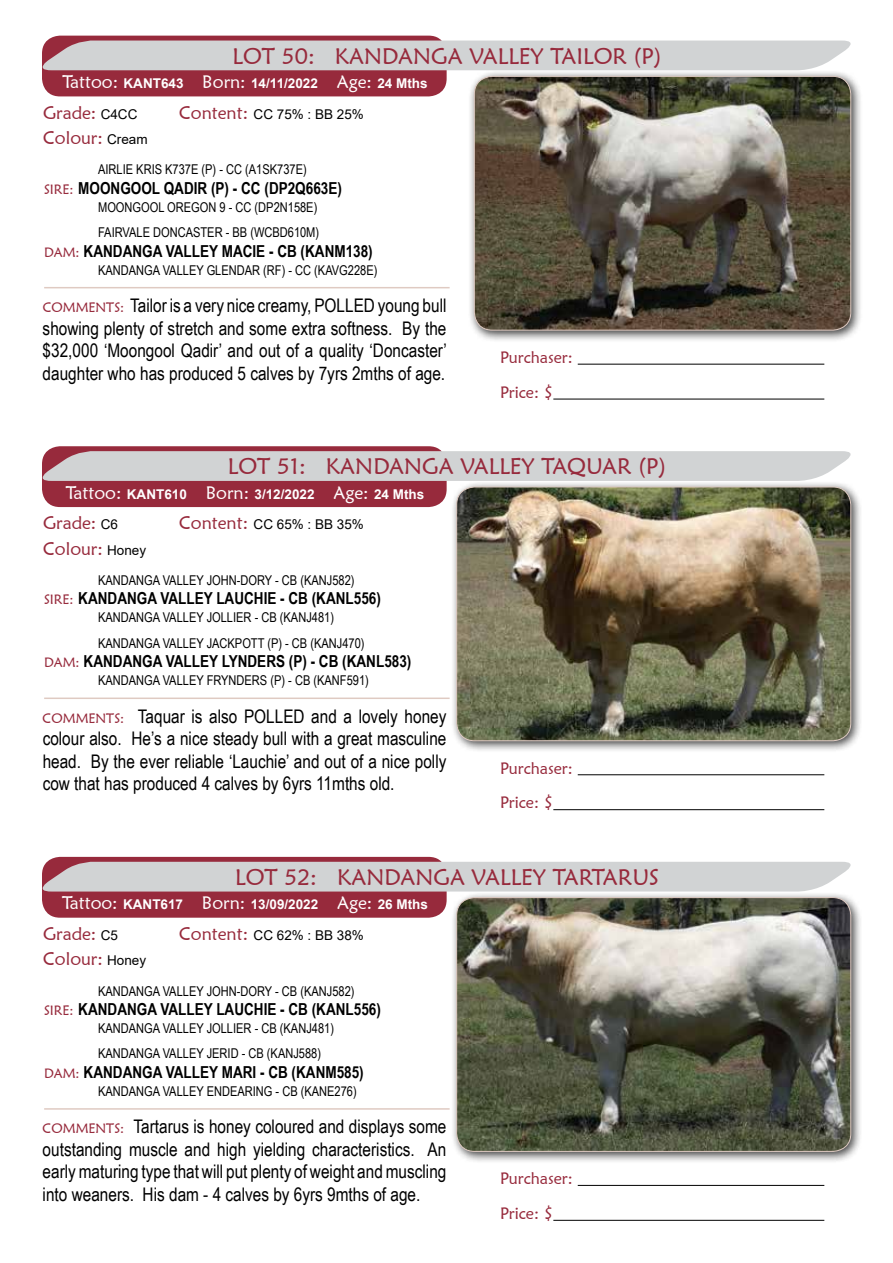
<style>
.page{position:relative;width:893px;height:1263px;background:#fff}
.page>*{position:absolute;margin:0;border:0;box-sizing:border-box;transform-origin:0 0}
.t1{font:22.5px "Maiandra GD";color:#972a3c}
.t2{font:18.75px/22.5px "Arial Narrow";color:#000;text-align:justify}
.t3{font:18px "Maiandra GD";color:#972a3c}
.t4{font:700 16.5px "Arial Narrow";color:#000}
.t5{font:16.5px/35px "Maiandra GD";color:#972a3c}
.t6{font:13.5px/25.3px "Arial Narrow";color:#000}
.t7{font:700 13.5px "Arial";color:#fff}
.t8{font:13.5px "Arial";color:#000}
.s1{font-family:"Maiandra GD";font-weight:400;font-size:18px}
.s2{font-family:"Arial";font-size:13.5px;color:#000}
.s3{font-family:"Maiandra GD";font-size:18px;color:#972a3c}
.s4{font-family:"Maiandra GD";font-weight:400;font-size:13.5px;color:#972a3c}
.s5{font-family:"Maiandra GD";font-size:13.5px;color:#972a3c}
</style>
<div class="page">
<div style="left:42px;top:36px;width:405px;height:60px;background:#972a3c;border-radius:18px"></div>
<div style="left:42px;top:41px;width:809px;height:29px;background:#d1d3d4"></div>
<div style="left:468px;top:70px;width:395px;height:272px;background:#000;opacity:.75"></div>
<img style="left:474px;top:76px;width:377px;height:254px">
<div style="left:474px;top:76px;width:377px;height:254px;border:1px solid #dfcac2;border-radius:18px"></div>
<hr style="left:578px;top:364px;width:246px;height:1px;background:#000">
<hr style="left:553px;top:399px;width:271px;height:1px;background:#000">
<hr style="left:44px;top:287px;width:406px;height:1px;background:#dfcac2">
<div style="left:42px;top:446px;width:405px;height:61px;background:#972a3c;border-radius:18px"></div>
<svg style="left:42px;top:451px;width:809px;height:30px;background:#d0d0d1"></svg>
<div style="left:450px;top:481px;width:413px;height:272px;background:#000;opacity:.75"></div>
<img style="left:457px;top:487px;width:394px;height:254px">
<div style="left:456px;top:487px;width:395px;height:254px;border:1px solid #dfcac2;border-radius:18px"></div>
<hr style="left:578px;top:774px;width:246px;height:1px;background:#000">
<hr style="left:553px;top:809px;width:271px;height:1px;background:#000">
<hr style="left:44px;top:697px;width:406px;height:2px;background:#dfcac2">
<div style="left:42px;top:857px;width:405px;height:61px;background:#972a3c;border-radius:18px"></div>
<div style="left:42px;top:862px;width:809px;height:29px;background:#d1d3d4"></div>
<div style="left:450px;top:891px;width:413px;height:273px;background:#000;opacity:.75"></div>
<img style="left:457px;top:898px;width:394px;height:253px">
<div style="left:456px;top:897px;width:395px;height:254px;border:1px solid #dfcac2;border-radius:18px"></div>
<hr style="left:578px;top:1185px;width:246px;height:1px;background:#000">
<hr style="left:553px;top:1220px;width:271px;height:1px;background:#000">
<hr style="left:44px;top:1108px;width:406px;height:2px;background:#dfcac2">
<p class="t1" style="left:233px;top:42px;width:431px">LOT 50: KANDANGA VALLEY TAILOR (P)</p>
<p class="t7" style="left:62px;top:74px;width:367px"><span class="s1">Tattoo:</span> KANT643 <span class="s1">Born:</span> 14/11/2022 <span class="s1">Age:</span> 24 Mths</p>
<p class="t3" style="left:43px;top:101px;width:96px">Grade: <span class="s2">C4CC</span></p>
<p class="t8" style="left:179px;top:105px;width:186px"><span class="s3">Content:</span> CC 75% : BB 25%</p>
<p class="t3" style="left:43px;top:127px;width:106px">Colour: <span class="s2">Cream</span></p>
<p class="t6" style="left:98px;top:156px;width:210px">AIRLIE KRIS K737E (P) - CC (A1SK737E)</p>
<p class="t4" style="left:44px;top:176px;width:299px"><span class="s4">SIRE:</span> MOONGOOL QADIR (P) - CC (DP2Q663E)</p>
<p class="t6" style="left:98px;top:194px;width:223px">MOONGOOL OREGON 9 - CC (DP2N158E)<br>FAIRVALE DONCASTER - BB (WCBD610M)</p>
<p class="t4" style="left:44px;top:238px;width:330px"><span class="s4">DAM:</span> KANDANGA VALLEY MACIE - CB (KANM138)</p>
<p class="t6" style="left:98px;top:257px;width:281px">KANDANGA VALLEY GLENDAR (RF) - CC (KAVG228E)</p>
<p class="t2" style="left:43px;top:294px;width:406px"><span class="s5">COMMENTS:</span> Tailor is a very nice creamy, POLLED young bull showing plenty of stretch and some extra softness. By the $32,000 ‘Moongool Qadir’ and out of a quality ‘Doncaster’ daughter who has produced 5 calves by 7yrs 2mths of age.</p>
<p class="t5" style="left:500px;top:339px;width:74px">Purchaser:<br>Price: $</p>
<p class="t1" style="left:228px;top:453px;width:440px">LOT 51: KANDANGA VALLEY TAQUAR (P)</p>
<p class="t7" style="left:66px;top:484px;width:360px"><span class="s1">Tattoo:</span> KANT610 <span class="s1">Born:</span> 3/12/2022 <span class="s1">Age:</span> 24 Mths</p>
<p class="t3" style="left:43px;top:512px;width:76px">Grade: <span class="s2">C6</span></p>
<p class="t8" style="left:179px;top:515px;width:186px"><span class="s3">Content:</span> CC 65% : BB 35%</p>
<p class="t3" style="left:43px;top:537px;width:105px">Colour: <span class="s2">Honey</span></p>
<p class="t6" style="left:98px;top:567px;width:258px">KANDANGA VALLEY JOHN-DORY - CB (KANJ582)</p>
<p class="t4" style="left:44px;top:586px;width:338px"><span class="s4">SIRE:</span> KANDANGA VALLEY LAUCHIE - CB (KANL556)</p>
<p class="t6" style="left:98px;top:604px;width:268px">KANDANGA VALLEY JOLLIER - CB (KANJ481)<br>KANDANGA VALLEY JACKPOTT (P) - CB (KANJ470)</p>
<p class="t4" style="left:44px;top:649px;width:369px"><span class="s4">DAM:</span> KANDANGA VALLEY LYNDERS (P) - CB (KANL583)</p>
<p class="t6" style="left:98px;top:667px;width:272px">KANDANGA VALLEY FRYNDERS (P) - CB (KANF591)</p>
<p class="t2" style="left:43px;top:704px;width:405px"><span class="s5">COMMENTS:</span> Taquar is also POLLED and a lovely honey colour also. He’s a nice steady bull with a great masculine head. By the ever reliable ‘Lauchie’ and out of a nice polly cow that has produced 4 calves by 6yrs 11mths old.</p>
<p class="t5" style="left:500px;top:750px;width:74px">Purchaser:<br>Price: $</p>
<p class="t1" style="left:235px;top:863px;width:425px">LOT 52: KANDANGA VALLEY TARTARUS</p>
<p class="t7" style="left:62px;top:895px;width:367px"><span class="s1">Tattoo:</span> KANT617 <span class="s1">Born:</span> 13/09/2022 <span class="s1">Age:</span> 26 Mths</p>
<p class="t3" style="left:43px;top:923px;width:76px">Grade: <span class="s2">C5</span></p>
<p class="t8" style="left:179px;top:926px;width:186px"><span class="s3">Content:</span> CC 62% : BB 38%</p>
<p class="t3" style="left:43px;top:948px;width:105px">Colour: <span class="s2">Honey</span></p>
<p class="t6" style="left:98px;top:978px;width:258px">KANDANGA VALLEY JOHN-DORY - CB (KANJ582)</p>
<p class="t4" style="left:44px;top:997px;width:338px"><span class="s4">SIRE:</span> KANDANGA VALLEY LAUCHIE - CB (KANL556)</p>
<p class="t6" style="left:98px;top:1015px;width:237px">KANDANGA VALLEY JOLLIER - CB (KANJ481)<br>KANDANGA VALLEY JERID - CB (KANJ588)</p>
<p class="t4" style="left:44px;top:1060px;width:321px"><span class="s4">DAM:</span> KANDANGA VALLEY MARI - CB (KANM585)</p>
<p class="t6" style="left:98px;top:1078px;width:260px">KANDANGA VALLEY ENDEARING - CB (KANE276)</p>
<p class="t2" style="left:43px;top:1115px;width:405px"><span class="s5">COMMENTS:</span> Tartarus is honey coloured and displays some outstanding muscle and high yielding characteristics. An early maturing type that will put plenty of weight and muscling into weaners. His dam - 4 calves by 6yrs 9mths of age.</p>
<p class="t5" style="left:500px;top:1161px;width:74px">Purchaser:<br>Price: $</p>
</div>
